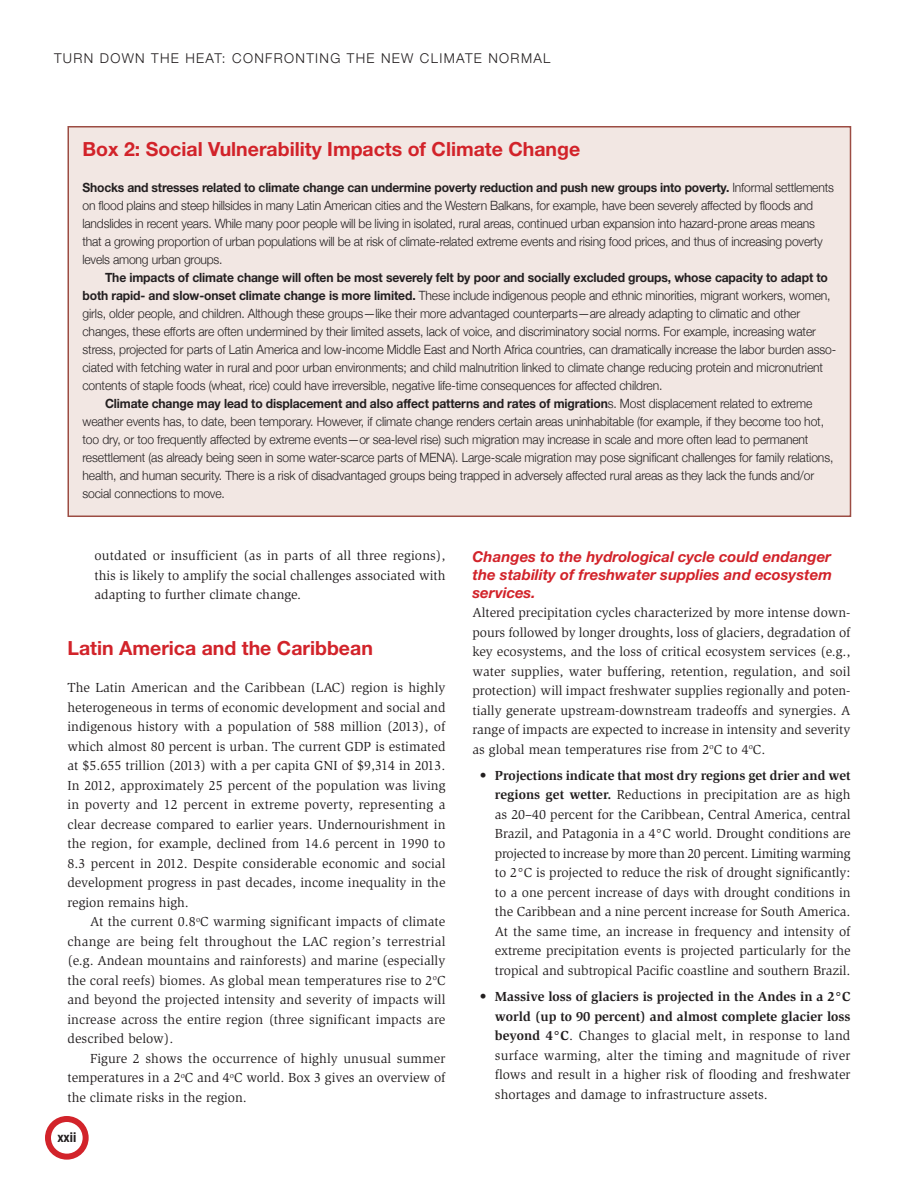
<style>
.page{position:relative;width:918px;height:1188px;background:#fff}
.page>*{position:absolute;margin:0;border:0;box-sizing:border-box;transform-origin:0 0}
.t1{font:700 19.5px "Helvetica Neue";color:#d2232a}
.t2{font:italic 700 15px/18px "Helvetica Neue";color:#d2232a;text-align:justify}
.t3{font:13.5px/19.5px "Slimbach";color:#231f20;text-align:justify}
.t4{font:300 13.5px "Helvetica Neue";letter-spacing:.1em;color:#231f20}
.t5{font:700 condensed 13.5px "Helvetica Neue";color:#231f20}
.t6{font:300 12.75px "Helvetica Neue";letter-spacing:-.01em;color:#231f20;scale:.95 1}
.t7{font:700 12.75px "Helvetica Neue";letter-spacing:-.01em;color:#231f20;scale:.95 1}
.s1{font-weight:300}
.s2{font-weight:700}
</style>
<div class="page">
<div style="left:45px;top:1116px;width:44px;height:44px;border:6px solid #d2232a;border-radius:50%"></div>
<div style="left:68px;top:127px;width:782px;height:389px;background:#f2e7e3"></div>
<div style="left:68px;top:126px;width:783px;height:391px;border:2px solid #9c4c43"></div>
<p class="t4" style="left:54px;top:50px;width:498px">TURN DOWN THE HEAT: CONFRONTING THE NEW CLIMATE NORMAL</p>
<p class="t1" style="left:82px;top:142px;width:499px">Box 2: Social Vulnerability Impacts of Climate Change</p>
<p class="t7" style="left:82px;top:183px;width:792px">Shocks and stresses related to climate change can undermine poverty reduction and push new groups into poverty. <span class="s1">Informal settlements</span></p>
<p class="t6" style="left:82px;top:198px;width:771px">on flood plains and steep hillsides in many Latin American cities and the Western Balkans, for example, have been severely affected by floods and</p>
<p class="t6" style="left:82px;top:216px;width:773px">landslides in recent years. While many poor people will be living in isolated, rural areas, continued urban expansion into hazard-prone areas means</p>
<p class="t6" style="left:82px;top:234px;width:781px">that a growing proportion of urban populations will be at risk of climate-related extreme events and rising food prices, and thus of increasing poverty</p>
<p class="t6" style="left:82px;top:252px;width:149px">levels among urban groups.</p>
<p class="t7" style="left:105px;top:273px;width:763px">The impacts of climate change will often be most severely felt by poor and socially excluded groups, whose capacity to adapt to</p>
<p class="t6" style="left:82px;top:288px;width:789px"><span class="s2">both rapid- and slow-onset climate change is more limited.</span> These include indigenous people and ethnic minorities, migrant workers, women,</p>
<p class="t6" style="left:82px;top:306px;width:757px">girls, older people, and children. Although these groups—like their more advantaged counterparts—are already adapting to climatic and other</p>
<p class="t6" style="left:82px;top:324px;width:774px">changes, these efforts are often undermined by their limited assets, lack of voice, and discriminatory social norms. For example, increasing water</p>
<p class="t6" style="left:82px;top:342px;width:795px">stress, projected for parts of Latin America and low-income Middle East and North Africa countries, can dramatically increase the labor burden asso-</p>
<p class="t6" style="left:82px;top:360px;width:781px">ciated with fetching water in rural and poor urban environments; and child malnutrition linked to climate change reducing protein and micronutrient</p>
<p class="t6" style="left:82px;top:378px;width:612px">contents of staple foods (wheat, rice) could have irreversible, negative life-time consequences for affected children.</p>
<p class="t7" style="left:105px;top:399px;width:746px">Climate change may lead to displacement and also affect patterns and rates of migration<span class="s1">s. Most displacement related to extreme</span></p>
<p class="t6" style="left:83px;top:414px;width:782px">weather events has, to date, been temporary. However, if climate change renders certain areas uninhabitable (for example, if they become too hot,</p>
<p class="t6" style="left:83px;top:432px;width:766px">too dry, or too frequently affected by extreme events—or sea-level rise) such migration may increase in scale and more often lead to permanent</p>
<p class="t6" style="left:83px;top:450px;width:792px">resettlement (as already being seen in some water-scarce parts of MENA). Large-scale migration may pose significant challenges for family relations,</p>
<p class="t6" style="left:83px;top:468px;width:772px">health, and human security. There is a risk of disadvantaged groups being trapped in adversely affected rural areas as they lack the funds and/or</p>
<p class="t6" style="left:83px;top:486px;width:151px">social connections to move.</p>
<p class="t3" style="left:94px;top:547px;width:353px">outdated or insufficient (as in parts of all three regions), this is likely to amplify the social challenges associated with adapting to further climate change.</p>
<p class="t1" style="left:68px;top:641px;width:307px">Latin America and the Caribbean</p>
<p class="t3" style="left:68px;top:679px;width:379px">The Latin American and the Caribbean (LAC) region is highly</p>
<p class="t3" style="left:68px;top:698px;width:380px">heterogeneous in terms of economic development and social and</p>
<p class="t3" style="left:68px;top:718px;width:379px">indigenous history with a population of 588 million (2013), of</p>
<p class="t3" style="left:68px;top:737px;width:379px">which almost 80 percent is urban. The current GDP is estimated</p>
<p class="t3" style="left:68px;top:757px;width:379px">at $5.655 trillion (2013) with a per capita GNI of $9,314 in 2013.</p>
<p class="t3" style="left:68px;top:776px;width:379px">In 2012, approximately 25 percent of the population was living</p>
<p class="t3" style="left:68px;top:796px;width:379px">in poverty and 12 percent in extreme poverty, representing a</p>
<p class="t3" style="left:68px;top:815px;width:379px">clear decrease compared to earlier years. Undernourishment in</p>
<p class="t3" style="left:68px;top:835px;width:379px">the region, for example, declined from 14.6 percent in 1990 to</p>
<p class="t3" style="left:68px;top:854px;width:380px">8.3 percent in 2012. Despite considerable economic and social</p>
<p class="t3" style="left:68px;top:874px;width:379px">development progress in past decades, income inequality in the</p>
<p class="t3" style="left:68px;top:893px;width:123px">region remains high.</p>
<p class="t3" style="left:90px;top:913px;width:357px">At the current 0.8<sup>o</sup>C warming significant impacts of climate</p>
<p class="t3" style="left:67px;top:932px;width:379px">change are being felt throughout the LAC region’s terrestrial</p>
<p class="t3" style="left:67px;top:952px;width:379px">(e.g. Andean mountains and rainforests) and marine (especially</p>
<p class="t3" style="left:67px;top:971px;width:380px">the coral reefs) biomes. As global mean temperatures rise to 2<sup>o</sup>C</p>
<p class="t3" style="left:68px;top:991px;width:379px">and beyond the projected intensity and severity of impacts will</p>
<p class="t3" style="left:68px;top:1010px;width:379px">increase across the entire region (three significant impacts are</p>
<p class="t3" style="left:68px;top:1030px;width:107px">described below).</p>
<p class="t3" style="left:90px;top:1049px;width:357px">Figure 2 shows the occurrence of highly unusual summer</p>
<p class="t3" style="left:68px;top:1069px;width:379px">temperatures in a 2<sup>o</sup>C and 4<sup>o</sup>C world. Box 3 gives an overview of</p>
<p class="t3" style="left:68px;top:1088px;width:181px">the climate risks in the region.</p>
<p class="t5" style="left:57px;top:1129px;width:20px">xxii</p>
<p class="t2" style="left:472px;top:549px;width:361px">Changes to the hydrological cycle could endanger the stability of freshwater supplies and ecosystem services.</p>
<p class="t3" style="left:472px;top:604px;width:380px">Altered precipitation cycles characterized by more intense down&shy;pours followed by longer droughts, loss of glaciers, degradation of key ecosystems, and the loss of critical ecosystem services (e.g., water supplies, water buffering, retention, regulation, and soil protection) will impact freshwater supplies regionally and poten&shy;tially generate upstream-downstream tradeoffs and synergies. A range of impacts are expected to increase in intensity and severity as global mean temperatures rise from 2<sup>o</sup>C to 4<sup>o</sup>C.</p>
<p class="t3" style="left:495px;top:767px;width:357px;text-indent:-15px">• <span class="s2">Projections indicate that most dry regions get drier and wet regions get wetter.</span> Reductions in precipitation are as high as 20–40 percent for the Caribbean, Central America, central Brazil, and Patagonia in a 4°C world. Drought conditions are projected to increase by more than 20 percent. Limiting warming to 2°C is projected to reduce the risk of drought significantly: to a one percent increase of days with drought conditions in the Caribbean and a nine percent increase for South America.<br>At the same time, an increase in frequency and intensity of extreme precipitation events is projected particularly for the tropical and subtropical Pacific coastline and southern Brazil.</p>
<p class="t3" style="left:495px;top:988px;width:357px;text-indent:-15px">• <span class="s2">Massive loss of glaciers is projected in the Andes in a 2°C world (up to 90 percent) and almost complete glacier loss beyond 4°C</span>. Changes to glacial melt, in response to land surface warming, alter the timing and magnitude of river flows and result in a higher risk of flooding and freshwater shortages and damage to infrastructure assets.</p>
</div>
